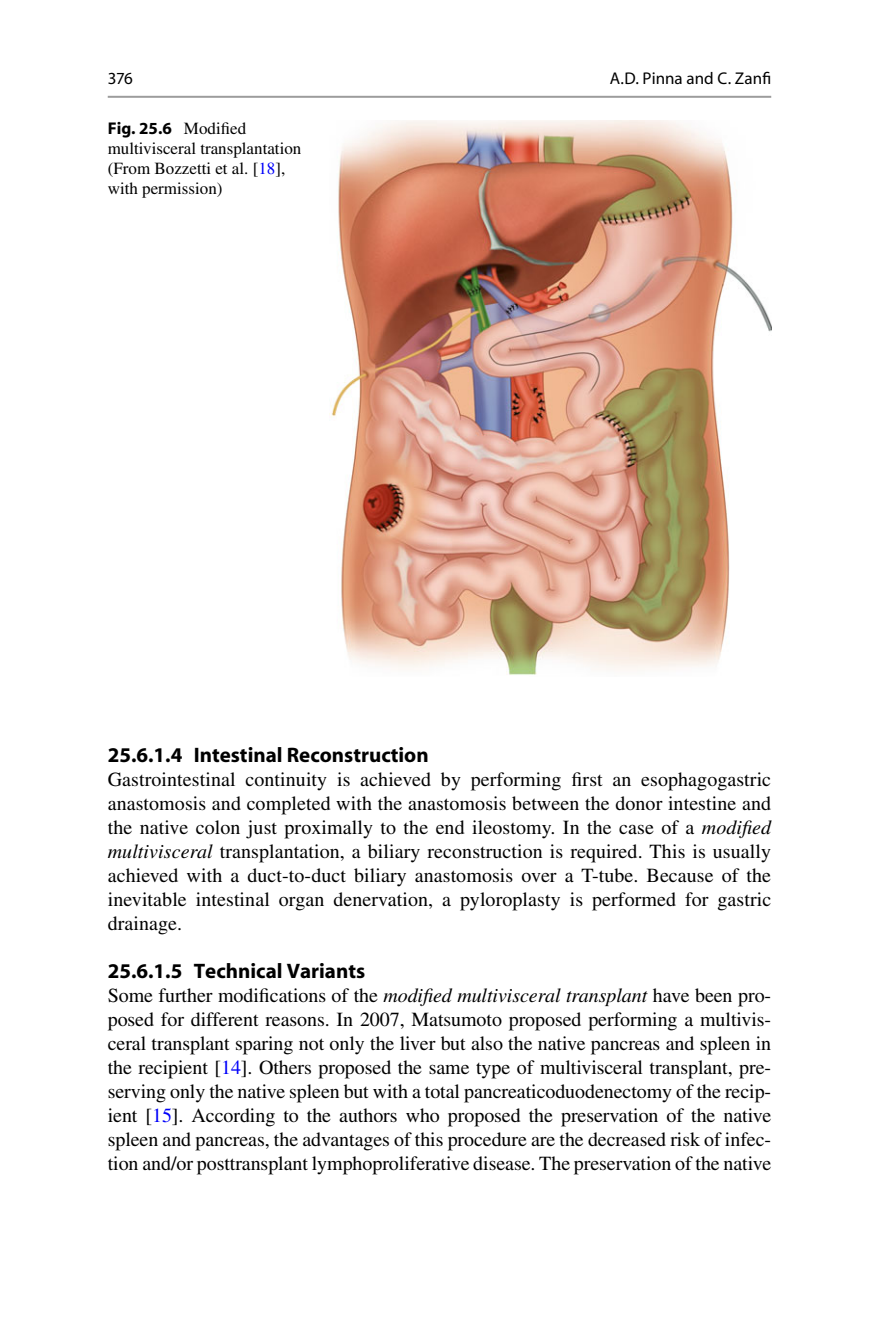
<style>
.page{position:relative;width:879px;height:1333px;background:#fff}
.page>*{position:absolute;margin:0;border:0;box-sizing:border-box;transform-origin:0 0}
.t1{font:700 21px "Qmxqng Myriad";color:#000}
.t2{font:20px/24px "Jcqplj Times";letter-spacing:-.005em;color:#000;text-align:justify}
.t3{font:17px/20px "Jcqplj Times";color:#000}
.t4{font:17px "Kmllwr Myriad";color:#000}
.t5{font:700 17px "Qmxqng Myriad";color:#000}
.s1{font-family:"Jcqplj Times";font-weight:400}
.s2{color:#0000fa}
.s3{font-family:"Pplnjc Times";font-style:italic}
</style>
<div class="page">
<img style="left:329px;top:121px;width:442px;height:554px">
<hr style="left:108px;top:96px;width:663px;height:2px;background:#9c9c9c">
<p class="t4" style="left:108px;top:72px;width:27px">376</p>
<p class="t5" style="left:108px;top:122px;width:140px">Fig. 25.6 <span class="s1">Modified</span></p>
<p class="t3" style="left:108px;top:140px;width:195px">multivisceral transplantation (From Bozzetti et al. [ <span class="s2">18</span> ], with permission)</p>
<p class="t4" style="left:610px;top:72px;width:163px">A.D. Pinna and C. Zanfi</p>
<p class="t1" style="left:108px;top:747px;width:322px">25.6.1.4 Intestinal Reconstruction</p>
<p class="t2" style="left:108px;top:769px;width:665px">Gastrointestinal continuity is achieved by performing first an esophagogastric anastomosis and completed with the anastomosis between the donor intestine and the native colon just proximally to the end ileostomy. In the case of a <span class="s3">modified multivisceral</span> transplantation, a biliary reconstruction is required. This is usually achieved with a duct-to-duct biliary anastomosis over a T-tube. Because of the inevitable intestinal organ denervation, a pyloroplasty is performed for gastric drainage.</p>
<p class="t1" style="left:108px;top:963px;width:259px">25.6.1.5 Technical Variants</p>
<p class="t2" style="left:108px;top:985px;width:665px">Some further modifications of the <span class="s3">modified multivisceral transplant</span> have been pro&shy;posed for different reasons. In 2007, Matsumoto proposed performing a multivis&shy;ceral transplant sparing not only the liver but also the native pancreas and spleen in the recipient [ <span class="s2">14</span> ]. Others proposed the same type of multivisceral transplant, pre&shy;serving only the native spleen but with a total pancreaticoduodenectomy of the recip&shy;ient [ <span class="s2">15</span> ]. According to the authors who proposed the preservation of the native spleen and pancreas, the advantages of this procedure are the decreased risk of infec&shy;tion and/or posttransplant lymphoproliferative disease. The preservation of the native</p>
</div>
